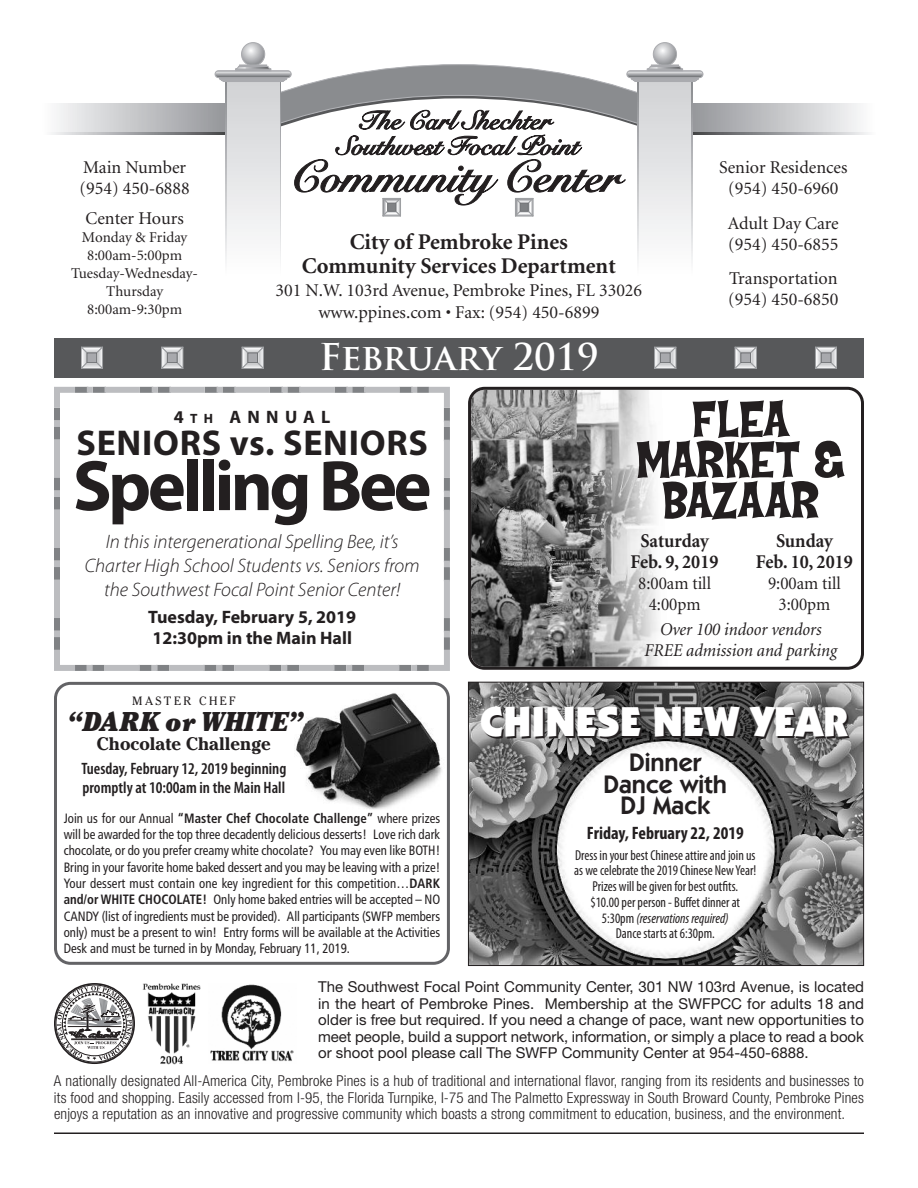
<style>
.page{position:relative;width:918px;height:1188px;background:#fff}
.page>*{position:absolute;margin:0;border:0;box-sizing:border-box;transform-origin:0 0}
.t1{font:700 72px "Myriad Pro";letter-spacing:-.05em;color:#231f20}
.t2{font:54px/40.5px "Coop Flaired";color:#231f20;text-align:center}
.t3{font:900 42px "Itc Kabel";color:#fff}
.t4{font:700 36px "Myriad Pro";letter-spacing:.02em;color:#231f20}
.t5{font:700 36px "Trajan Pro";letter-spacing:-.01em;color:#fff}
.t6{font:italic 900 27px "Cheltenham";letter-spacing:.015em;color:#231f20;scale:.9 1}
.t7{font:600 25.5px/21.5px "Itc Kabel";color:#231f20;text-align:center}
.t8{font:700 22.5px/24px "Minion";color:#231f20;text-align:center}
.t9{font:italic 300 19.5px/24px "Myriad Pro";color:#231f20;text-align:center}
.t10{font:700 19.5px "Minion";color:#231f20;scale:.95 1}
.t11{font:18px/21px "Minion";color:#231f20}
.t12{font:700 18px/21px "Myriad Pro";color:#231f20}
.t13{font:italic 18px/21px "Minion";color:#231f20;text-align:center;scale:.95 1}
.t14{font:18px "Minion";color:#231f20;scale:.95 1}
.t15{font:700 condensed 18px "Myriad Pro";color:#231f20}
.t16{font:700 18px "Cheltenham";color:#231f20}
.t17{font:600 condensed 16.5px/18.8px "Myriad Pro";color:#231f20}
.t18{font:300 condensed 15px/16.5px "Helvetica Neue LT Std";letter-spacing:.01em;color:#231f20;text-align:justify}
.t19{font:15px/16.5px "Helvetica Neue LT Std";color:#231f20;text-align:justify}
.t20{font:15px/18px "Minion";color:#231f20;text-align:center}
.t21{font:condensed 14.4px/15.8px "Myriad Pro";color:#231f20;text-align:center;scale:.95 1}
.t22{font:condensed 13.5px/16.4px "Frutiger";color:#231f20;text-align:justify;scale:.95 1}
.t23{font:12px "Cheltenham";letter-spacing:.2em;color:#231f20}
.s1{font-size:13.5px}
.s2{font-style:italic}
.s3{font-weight:700}
</style>
<div class="page">
<div style="left:54px;top:338px;width:810px;height:39px;background:#57585a"></div>
<svg style="left:51px;top:131px;width:168px;height:3px"></svg>
<svg style="left:699px;top:131px;width:169px;height:3px"></svg>
<svg style="left:57px;top:104px;width:162px;height:27px"></svg>
<svg style="left:699px;top:104px;width:161px;height:27px"></svg>
<div style="left:639px;top:82px;width:52px;height:194px;background:#f7f7f8"></div>
<svg style="left:653px;top:43px;width:24px;height:23px"></svg>
<div style="left:653px;top:42px;width:24px;height:24px;border:1px solid #aaabaf;border-radius:50%"></div>
<div style="left:627px;top:71px;width:76px;height:7px;border:1px solid #aaabaf;border-radius:3px"></div>
<div style="left:227px;top:82px;width:52px;height:194px;background:#f7f7f8"></div>
<svg style="left:242px;top:43px;width:23px;height:23px"></svg>
<div style="left:241px;top:42px;width:24px;height:24px;border:1px solid #aaabaf;border-radius:50%"></div>
<div style="left:215px;top:71px;width:76px;height:7px;border:1px solid #aaabaf;border-radius:3px"></div>
<svg style="left:219px;top:64px;width:480px;height:153px"></svg>
<svg style="left:81px;top:347px;width:22px;height:22px"></svg>
<svg style="left:161px;top:347px;width:23px;height:22px"></svg>
<svg style="left:241px;top:347px;width:23px;height:22px"></svg>
<svg style="left:654px;top:347px;width:23px;height:22px"></svg>
<svg style="left:734px;top:347px;width:23px;height:22px"></svg>
<svg style="left:815px;top:347px;width:22px;height:22px"></svg>
<div style="left:54px;top:983px;width:81px;height:81px;border:2px solid #231f20;border-radius:50%"></div>
<svg style="left:57px;top:986px;width:75px;height:75px"></svg>
<hr style="left:71px;top:1039px;width:48px;height:1px;background:#231f20">
<img style="left:143px;top:983px;width:58px;height:81px">
<img style="left:210px;top:984px;width:84px;height:77px">
<hr style="left:54px;top:1132px;width:810px;height:2px;background:#231f20">
<svg style="left:54px;top:682px;width:396px;height:283px"></svg>
<img style="left:470px;top:684px;width:392px;height:280px">
<div style="left:468px;top:682px;width:396px;height:284px;border:1px solid #231f20"></div>
<svg style="left:54px;top:386px;width:396px;height:285px"></svg>
<svg style="left:468px;top:387px;width:396px;height:283px"></svg>
<h3 class="t11" style="left:79px;top:158px;width:112px">Main Number (954) 450-6888</h3>
<h3 class="t11" style="left:86px;top:209px;width:100px">Center Hours</h3>
<p class="t20" style="left:71px;top:230px;width:128px">Monday &amp; Friday<br>8:00am-5:00pm<br>Tuesday-Wednesday-<br>Thursday<br>8:00am-9:30pm</p>
<h3 class="t8" style="left:302px;top:231px;width:315px">City of Pembroke Pines<br>Community Services Department</h3>
<h3 class="t11" style="left:276px;top:281px;width:368px;line-height:21.6px;text-align:center">301 N.W. 103rd Avenue, Pembroke Pines, FL 33026 www.ppines.com • Fax: (954) 450-6899</h3>
<h3 class="t5" style="left:319px;top:336px;width:281px">February 2019</h3>
<h3 class="t11" style="left:719px;top:158px;width:130px;text-align:center">Senior Residences (954) 450-6960</h3>
<h3 class="t11" style="left:728px;top:214px;width:113px">Adult Day Care (954) 450-6855</h3>
<h3 class="t11" style="left:728px;top:269px;width:112px">Transportation (954) 450-6850</h3>
<h3 class="t12" style="left:174px;top:408px;width:158px">4 <span class="s1">T H</span> ANNUAL</h3>
<h3 class="t4" style="left:77px;top:429px;width:353px">SENIORS vs. SENIORS</h3>
<h1 class="t1" style="left:73px;top:459px;width:360px">SpellingBee</h1>
<h3 class="t9" style="left:85px;top:531px;width:336px">In this intergenerational Spelling Bee, it’s<br>Charter High School Students vs. Seniors from the Southwest Focal Point Senior Center!</h3>
<h3 class="t12" style="left:148px;top:608px;width:210px">Tuesday, February 5, 2019<br>12:30pm in the Main Hall</h3>
<h2 class="t2" style="left:636px;top:404px;width:211px">FLEA<br>MARKET &amp;<br>BAZAAR</h2>
<h3 class="t10" style="left:640px;top:533px;width:74px">Saturday</h3>
<h3 class="t10" style="left:776px;top:533px;width:61px">Sunday</h3>
<h3 class="t10" style="left:631px;top:554px;width:94px">Feb. 9, 2019</h3>
<h3 class="t10" style="left:756px;top:554px;width:104px">Feb. 10, 2019</h3>
<h3 class="t14" style="left:638px;top:576px;width:78px">8:00am till</h3>
<h3 class="t14" style="left:768px;top:576px;width:78px">9:00am till</h3>
<h3 class="t14" style="left:649px;top:597px;width:56px">4:00pm</h3>
<h3 class="t14" style="left:779px;top:597px;width:56px">3:00pm</h3>
<h3 class="t13" style="left:645px;top:621px;width:204px">Over 100 indoor vendors<br>FREE admission and parking</h3>
<p class="t23" style="left:132px;top:694px;width:105px">MASTER CHEF</p>
<h3 class="t6" style="left:66px;top:711px;width:264px">“DARK or WHITE”</h3>
<h3 class="t16" style="left:97px;top:737px;width:175px">Chocolate Challenge</h3>
<p class="t17" style="left:81px;top:761px;width:207px">Tuesday, February 12, 2019 beginning promptly at 10:00am in the Main Hall</p>
<h3 class="t7" style="left:604px;top:754px;width:125px">Dinner<br>Dance with<br>DJ Mack</h3>
<h3 class="t15" style="left:587px;top:827px;width:158px">Friday, February 22, 2019</h3>
<p class="t21" style="left:574px;top:848px;width:193px">Dress in your best Chinese attire and join us as we celebrate the 2019 Chinese NewYear!<br>Prizes will be given for best outfits.<br>$10.00 per person - Buffet dinner at 5:30pm <span class="s2">(reservations required)<br></span>Dance starts at 6:30pm.</p>
<h3 class="t3" style="left:480px;top:706px;width:370px">CHINESE NEW YEAR</h3>
<p class="t22" style="left:64px;top:811px;width:398px">Join us for our Annual <span class="s3">“Master Chef Chocolate Challenge”</span> where prizes will be awarded for the top three decadently delicious desserts! Love rich dark chocolate, or do you prefer creamy white chocolate? You may even like BOTH!<br>Bring in your favorite home baked dessert and you may be leaving with a prize!<br>Your dessert must contain one key ingredient for this competition…<span class="s3">DARK and/or WHITE CHOCOLATE!</span> Only home baked entries will be accepted – NO CANDY (list of ingredients must be provided). All participants (SWFP members only) must be a present to win! Entry forms will be available at the Activities Desk and must be turned in by Monday, February 11, 2019.</p>
<p class="t19" style="left:318px;top:980px;width:547px">The Southwest Focal Point Community Center, 301 NW 103rd Avenue, is located in the heart of Pembroke Pines. Membership at the SWFPCC for adults 18 and older is free but required. If you need a change of pace, want new opportunities to meet people, build a support network, information, or simply a place to read a book or shoot pool please call The SWFP Community Center at 954-450-6888.</p>
<p class="t18" style="left:54px;top:1074px;width:812px">A nationally designated All-America City, Pembroke Pines is a hub of traditional and international flavor, ranging from its residents and businesses to its food and shopping. Easily accessed from I-95, the Florida Turnpike, I-75 and The Palmetto Expressway in South Broward County, Pembroke Pines enjoys a reputation as an innovative and progressive community which boasts a strong commitment to education, business, and the environment.</p>
</div>
